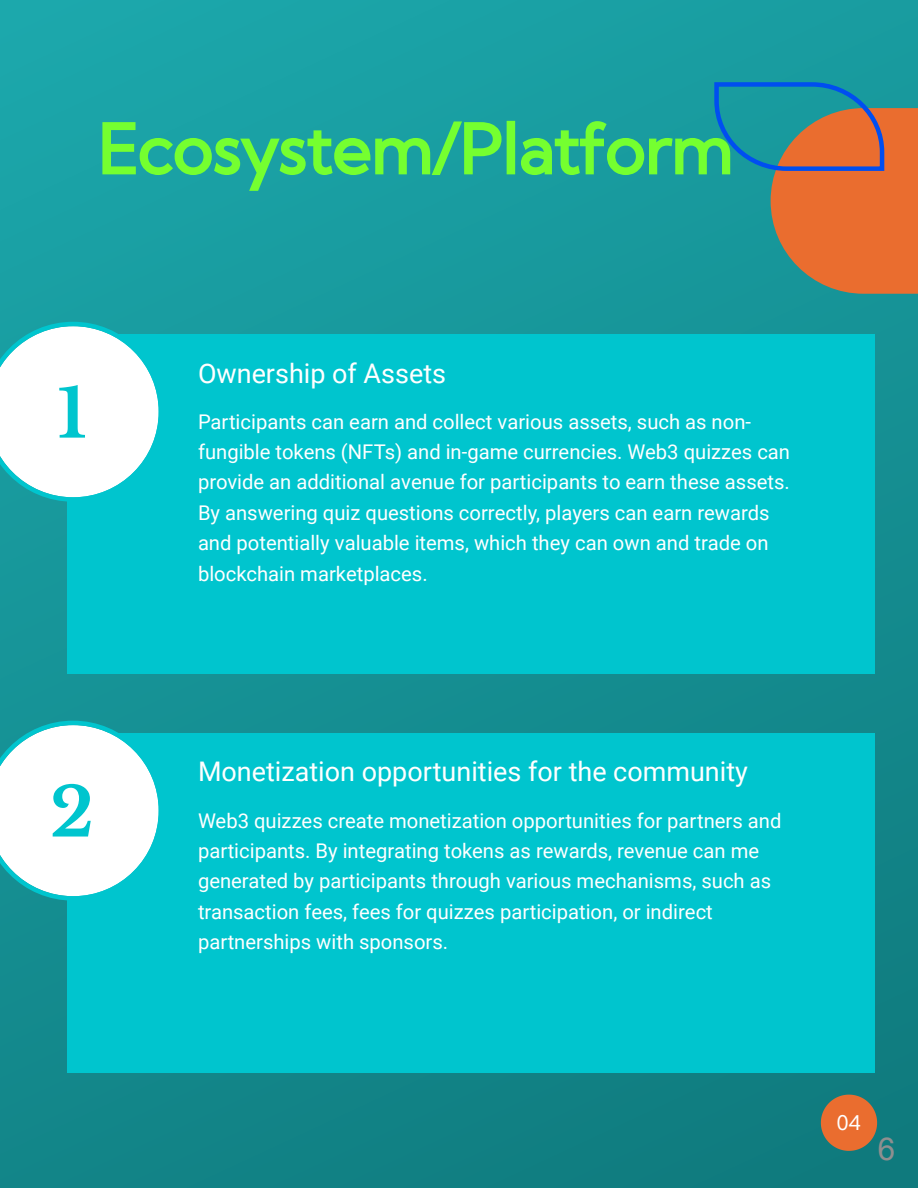
<style>
.page{position:relative;width:918px;height:1188px;background:#fff}
.page>*{position:absolute;margin:0;border:0;box-sizing:border-box;transform-origin:0 0}
.t1{font:700 67.5px "Libre Baskerville";color:#00c5ce}
.t2{font:31.5px "Arial";color:#8f8f8f}
.t3{font:27px "Roboto";color:#fff}
.t4{font:20.25px/30.3px "Roboto";color:#fff}
.t5{font:20.25px "Kumbh Sans";color:#fff}
</style>
<div class="page">
<div style="left:0;top:0;width:918px;height:1188px;background:linear-gradient(to bottom,#1aa2a6,#107d80)"></div>
<svg style="left:714px;top:82px;width:204px;height:212px;background:#887d64"></svg>
<svg style="left:102px;top:121px;width:628px;height:70px;background:#33ba81"></svg>
<svg style="left:821px;top:1095px;width:56px;height:56px;background:#bc6f3f"></svg>
<div style="left:68px;top:334px;width:807px;height:340px;background:#00c5ce"></div>
<svg style="left:0;top:322px;width:163px;height:180px"></svg>
<div style="left:68px;top:733px;width:807px;height:340px;background:#00c5ce"></div>
<svg style="left:0;top:721px;width:163px;height:180px"></svg>
<h1 class="t1" style="left:57px;top:372px;width:31px">1</h1>
<h1 class="t1" style="left:50px;top:771px;width:45px">2</h1>
<h3 class="t3" style="left:198px;top:357px;width:250px">Ownership of Assets</h3>
<p class="t4" style="left:198px;top:407px;width:594px">Participants can earn and collect various assets, such as non&shy;fungible tokens (NFTs) and in-game currencies. Web3 quizzes can provide an additional avenue for participants to earn these assets.<br>By answering quiz questions correctly, players can earn rewards and potentially valuable items, which they can own and trade on blockchain marketplaces.</p>
<h3 class="t3" style="left:198px;top:756px;width:551px">Monetization opportunities for the community</h3>
<p class="t4" style="left:198px;top:805px;width:585px">Web3 quizzes create monetization opportunities for partners and participants. By integrating tokens as rewards, revenue can me generated by participants through various mechanisms, such as transaction fees, fees for quizzes participation, or indirect partnerships with sponsors.</p>
<p class="t5" style="left:837px;top:1110px;width:26px">04</p>
<h2 class="t2" style="left:878px;top:1131px;width:19px">6</h2>
</div>
